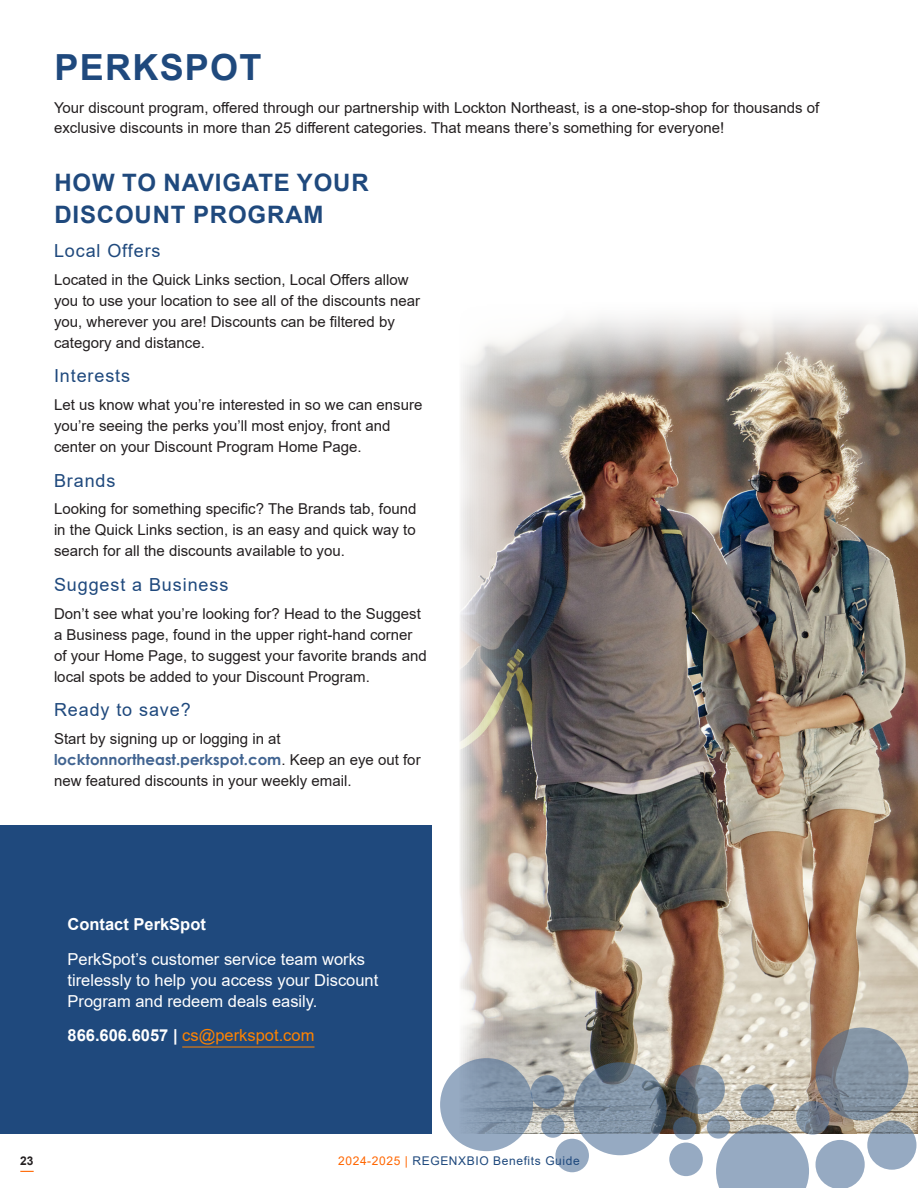
<style>
.page{position:relative;width:918px;height:1188px;background:#fff}
.page>*{position:absolute;margin:0;border:0;box-sizing:border-box;transform-origin:0 0}
.Section_Title{font:700 36px "Arial";letter-spacing:.035em;color:#1f497d}
.Header_1{font:700 24px/31.5px "Arial";letter-spacing:.035em;color:#1f497d}
.Header_2{font:18px "Arial";letter-spacing:.05em;color:#1f497d}
.Sidebar{font:16.5px/21px "Arial";color:#fff}
.Sidebar-2{font:16.5px "Arial";color:#ff8300}
.Sidebar_Header{font:700 16.5px "Arial";color:#fff}
.Body_Text_Print{font:15px/21px "Arial";color:#231f20}
.t1{font:12px "Arial";letter-spacing:.05em;color:#1f497d}
.t2{font:700 12px "Arial";color:#231f20}
.s1{font-family:"Century Gothic";font-weight:700;color:#416491}
.s2{font-weight:700;color:#fff}
.s3{color:#f60}
</style>
<div class="page">
<div style="left:0;top:825px;width:432px;height:309px;background:#1f497d"></div>
<hr style="left:182px;top:1047px;width:133px;height:1px;background:#ff8300">
<img style="left:459px;top:314px;width:459px;height:820px">
<svg style="left:440px;top:1058px;width:93px;height:93px;background:#899cb2"></svg>
<svg style="left:574px;top:1062px;width:93px;height:93px;background:#7c8ea1"></svg>
<svg style="left:716px;top:1125px;width:93px;height:63px;background:#9eafc2"></svg>
<svg style="left:816px;top:1027px;width:93px;height:94px;background:#7f8c9a"></svg>
<svg style="left:531px;top:1075px;width:33px;height:34px"></svg>
<div style="left:669px;top:1143px;width:34px;height:33px;background:#96aac2;border-radius:50%"></div>
<svg style="left:676px;top:1065px;width:49px;height:49px;background:#717f8f"></svg>
<svg style="left:740px;top:1084px;width:34px;height:34px"></svg>
<svg style="left:796px;top:1101px;width:34px;height:34px"></svg>
<div style="left:555px;top:1139px;width:34px;height:33px;background:#96aac2;border-radius:50%"></div>
<svg style="left:867px;top:1121px;width:49px;height:49px;background:#92a5ba"></svg>
<svg style="left:816px;top:1140px;width:49px;height:48px"></svg>
<svg style="left:673px;top:1117px;width:23px;height:23px"></svg>
<svg style="left:707px;top:1115px;width:23px;height:24px"></svg>
<svg style="left:541px;top:1115px;width:24px;height:23px"></svg>
<svg style="left:20px;top:1171px;width:14px;height:1px"></svg>
<p class="Section_Title" style="left:55px;top:42px;width:208px">PERKSPOT</p>
<p class="Body_Text_Print" style="left:54px;top:98px;width:767px;line-height:19.5px">Your discount program, offered through our partnership with Lockton Northeast, is a one-stop-shop for thousands of exclusive discounts in more than 25 different categories. That means there’s something for everyone!</p>
<p class="Header_1" style="left:54px;top:167px;width:316px">HOW TO NAVIGATE YOUR<br>DISCOUNT PROGRAM</p>
<p class="Header_2" style="left:54px;top:238px;width:108px">Local Offers</p>
<p class="Body_Text_Print" style="left:54px;top:269px;width:368px">Located in the Quick Links section, Local Offers allow you to use your location to see all of the discounts near you, wherever you are! Discounts can be filtered by category and distance.</p>
<p class="Header_2" style="left:54px;top:364px;width:78px">Interests</p>
<p class="Body_Text_Print" style="left:54px;top:394px;width:370px">Let us know what you’re interested in so we can ensure you’re seeing the perks you’ll most enjoy, front and center on your Discount Program Home Page.</p>
<p class="Header_2" style="left:54px;top:468px;width:63px">Brands</p>
<p class="Body_Text_Print" style="left:54px;top:499px;width:364px;text-align:justify">Looking for something specific? The Brands tab, found in the Quick Links section, is an easy and quick way to search for all the discounts available to you.</p>
<p class="Header_2" style="left:54px;top:572px;width:176px">Suggest a Business</p>
<p class="Body_Text_Print" style="left:54px;top:603px;width:374px">Don’t see what you’re looking for? Head to the Suggest a Business page, found in the upper right-hand corner of your Home Page, to suggest your favorite brands and local spots be added to your Discount Program.</p>
<p class="Header_2" style="left:54px;top:697px;width:138px">Ready to save?</p>
<p class="Body_Text_Print" style="left:54px;top:728px;width:368px">Start by signing up or logging in at <span class="s1">locktonnortheast.perkspot.com</span>. Keep an eye out for new featured discounts in your weekly email.</p>
<p class="Sidebar_Header" style="left:68px;top:913px;width:140px">Contact PerkSpot</p>
<p class="Sidebar" style="left:68px;top:948px;width:312px">PerkSpot’s customer service team works tirelessly to help you access your Discount<br>Program and redeem deals easily.</p>
<p class="Sidebar-2" style="left:68px;top:1024px;width:248px"><span class="s2">866.606.6057 |</span> cs@perkspot.com</p>
<p class="t2" style="left:20px;top:1153px;width:15px">23</p>
<p class="t1" style="left:338px;top:1153px;width:243px"><span class="s3">2024-2025 |</span> REGENXBIO Benefits Guide</p>
</div>
